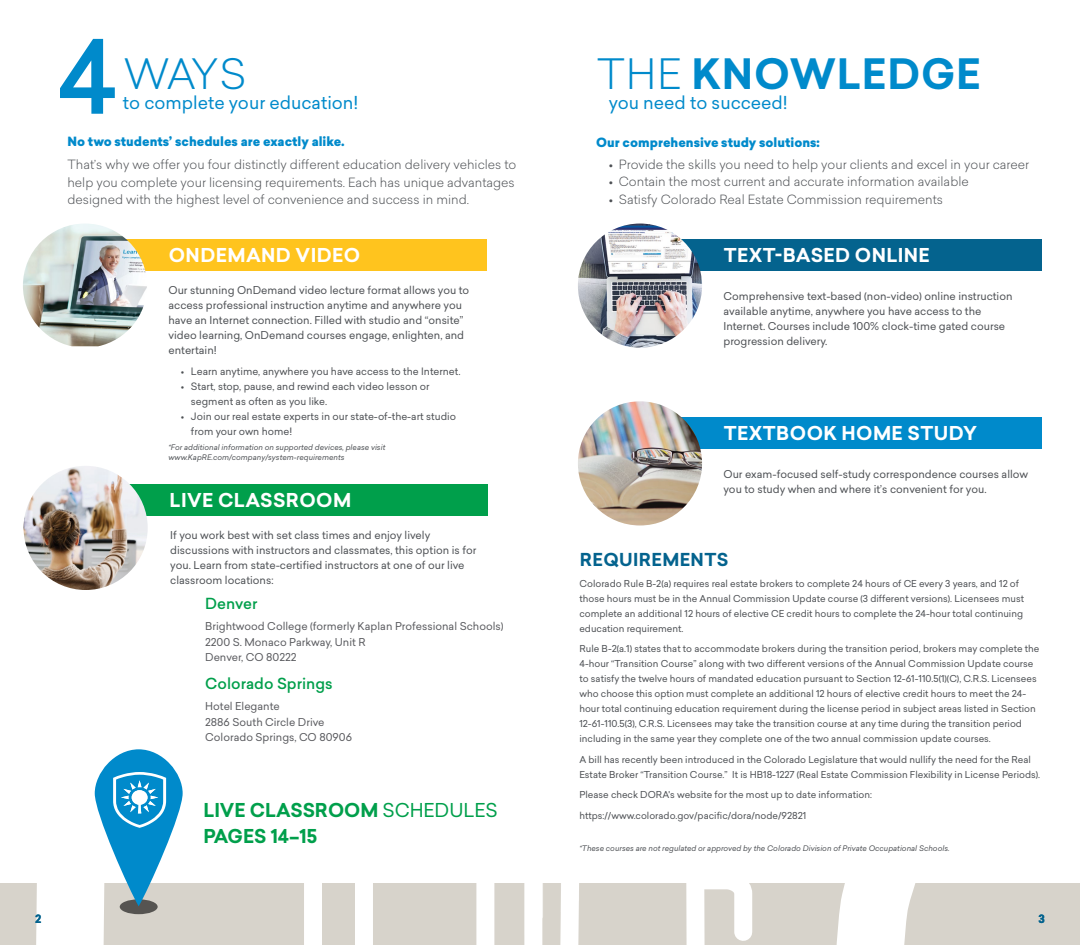
<style>
.page{position:relative;width:1080px;height:945px;background:#fff}
.page>*{position:absolute;margin:0;border:0;box-sizing:border-box;transform-origin:0 0}
.t1{font:500 100px "Sailec";color:#008acb}
.t2{font:700 41px "Sailec";letter-spacing:.02em;color:#008acb}
.t3{font:300 41px "Sailec";color:#008acb}
.t4{font:700 18.75px "Sailec";letter-spacing:.02em;color:#fff}
.t5{font:700 18.75px/26.2px "Sailec";color:#009f4b}
.t6{font:17.5px "Sailec";color:#008acb}
.t7{font:700 17.5px "Sailec";letter-spacing:.02em;color:#04638e}
.t8{font:500 15px "Sailec";color:#009f4b}
.t9{font:300 12.5px/17.5px "Sailec";color:#4d5054}
.t10{font:900 12.5px "Sailec";color:#008acb}
.t11{font:700 11.25px "Sailec";color:#04638e}
.t12{font:10.62px/15px "Sailec";color:#4d5054}
.t13{font:10.62px/15.6px "Sailec";color:#5a5b5f}
.t14{font:10px/15px "Sailec";color:#4d5054}
.t15{font:9.38px/15px "Sailec";color:#4d5054}
.t16{font:italic 7.5px/10px "Sailec";color:#4d5054}
.s1{font-weight:400}
.s2{font-weight:300}
</style>
<div class="page">
<svg style="left:0;top:884px;width:1077px;height:61px"></svg>
<div style="left:123px;top:239px;width:364px;height:32px;background:#ffc41e"></div>
<img style="left:23px;top:224px;width:124px;height:122px">
<div style="left:124px;top:484px;width:364px;height:32px;background:#009f4b"></div>
<img style="left:24px;top:466px;width:124px;height:124px;border-radius:62px">
<div style="left:678px;top:239px;width:364px;height:32px;background:#04638e"></div>
<img style="left:578px;top:224px;width:124px;height:124px;border-radius:62px">
<div style="left:678px;top:417px;width:364px;height:31px;background:#008acb"></div>
<img style="left:578px;top:401px;width:124px;height:125px;border-radius:62px">
<div style="left:120px;top:899px;width:38px;height:15px;background:#565451;border-radius:50%"></div>
<svg style="left:95px;top:749px;width:88px;height:157px;fill:#008acb"></svg>
<svg style="left:113px;top:772px;width:53px;height:56px"></svg>
<h1 class="t1" style="left:57px;top:7px;width:61px">4</h1>
<h2 class="t3" style="left:124px;top:46px;width:124px">WAYS</h2>
<h3 class="t6" style="left:123px;top:91px;width:237px">to complete your education!</h3>
<h3 class="t10" style="left:68px;top:132px;width:279px">No two students’ schedules are exactly alike.</h3>
<h3 class="t9" style="left:68px;top:156px;width:450px">That’s why we offer you four distinctly different education delivery vehicles to help you complete your licensing requirements. Each has unique advantages designed with the highest level of convenience and success in mind.</h3>
<h3 class="t4" style="left:169px;top:242px;width:193px">ONDEMAND VIDEO</h3>
<p class="t12" style="left:168px;top:282px;width:302px">Our stunning OnDemand video lecture format allows you to access professional instruction anytime and anywhere you have an Internet connection. Filled with studio and “onsite” video learning, OnDemand courses engage, enlighten, and entertain!</p>
<p class="t14" style="left:181px;top:363px;width:281px">• Learn anytime, anywhere you have access to the Internet.</p>
<p class="t14" style="left:191px;top:378px;width:240px;text-indent:-10px">• Start, stop, pause, and rewind each video lesson or segment as often as you like.</p>
<p class="t14" style="left:191px;top:408px;width:267px;text-indent:-10px">• Join our real estate experts in our state-of-the-art studio from your own home!</p>
<p class="t16" style="left:168px;top:442px;width:218px">*For additional information on supported devices, please visit www.KapRE.com/company/system-requirements</p>
<h3 class="t4" style="left:170px;top:487px;width:183px">LIVE CLASSROOM</h3>
<p class="t12" style="left:170px;top:528px;width:308px">If you work best with set class times and enjoy lively discussions with instructors and classmates, this option is for you. Learn from state-certified instructors at one of our live classroom locations:</p>
<h3 class="t8" style="left:205px;top:593px;width:54px">Denver</h3>
<p class="t13" style="left:205px;top:618px;width:300px">Brightwood College (formerly Kaplan Professional Schools)<br>2200 S. Monaco Parkway, Unit R<br>Denver, CO 80222</p>
<h3 class="t8" style="left:205px;top:673px;width:129px">Colorado Springs</h3>
<p class="t13" style="left:205px;top:698px;width:148px">Hotel Elegante<br>2886 South Circle Drive<br>Colorado Springs, CO 80906</p>
<h3 class="t5" style="left:203px;top:797px;width:296px">LIVE CLASSROOM <span class="s1">SCHEDULES<br></span>PAGES 14–15</h3>
<h2 class="t2" style="left:597px;top:45px;width:385px"><span class="s2">THE</span> KNOWLEDGE</h2>
<h3 class="t6" style="left:609px;top:91px;width:181px">you need to succeed!</h3>
<h3 class="t10" style="left:596px;top:133px;width:225px">Our comprehensive study solutions:</h3>
<h3 class="t9" style="left:609px;top:155px;width:422px">• Provide the skills you need to help your clients and excel in your career</h3>
<h3 class="t9" style="left:609px;top:173px;width:362px">• Contain the most current and accurate information available</h3>
<h3 class="t9" style="left:609px;top:190px;width:336px">• Satisfy Colorado Real Estate Commission requirements</h3>
<h3 class="t4" style="left:724px;top:242px;width:208px">TEXT-BASED ONLINE</h3>
<p class="t12" style="left:723px;top:289px;width:291px">Comprehensive text-based (non-video) online instruction available anytime, anywhere you have access to the Internet. Courses include 100% clock-time gated course progression delivery.</p>
<h3 class="t4" style="left:724px;top:419px;width:255px">TEXTBOOK HOME STUDY</h3>
<p class="t12" style="left:723px;top:467px;width:306px">Our exam-focused self-study correspondence courses allow you to study when and where it’s convenient for you.</p>
<h3 class="t7" style="left:580px;top:547px;width:150px">REQUIREMENTS</h3>
<p class="t15" style="left:579px;top:575px;width:446px">Colorado Rule B-2(a) requires real estate brokers to complete 24 hours of CE every 3 years, and 12 of those hours must be in the Annual Commission Update course (3 different versions). Licensees must complete an additional 12 hours of elective CE credit hours to complete the 24-hour total continuing education requirement.</p>
<p class="t15" style="left:579px;top:641px;width:462px">Rule B-2(a.1) states that to accommodate brokers during the transition period, brokers may complete the 4-hour “Transition Course” along with two different versions of the Annual Commission Update course to satisfy the twelve hours of mandated education pursuant to Section 12-61-110.5(1)(C), C.R.S. Licensees who choose this option must complete an additional 12 hours of elective credit hours to meet the 24- hour total continuing education requirement during the license period in subject areas listed in Section 12-61-110.5(3), C.R.S. Licensees may take the transition course at any time during the transition period including in the same year they complete one of the two annual commission update courses.</p>
<p class="t15" style="left:579px;top:752px;width:462px">A bill has recently been introduced in the Colorado Legislature that would nullify the need for the Real<br>Estate Broker “Transition Course.” It is HB18-1227 (Real Estate Commission Flexibility in License Periods).</p>
<p class="t15" style="left:579px;top:787px;width:294px">Please check DORA's website for the most up to date information:</p>
<p class="t15" style="left:579px;top:808px;width:228px">https://www.colorado.gov/pacific/dora/node/92821</p>
<p class="t16" style="left:579px;top:843px;width:372px">*These courses are not regulated or approved by the Colorado Division of Private Occupational Schools.</p>
<p class="t11" style="left:35px;top:910px;width:8px">2</p>
<p class="t11" style="left:1039px;top:910px;width:8px">3</p>
</div>
